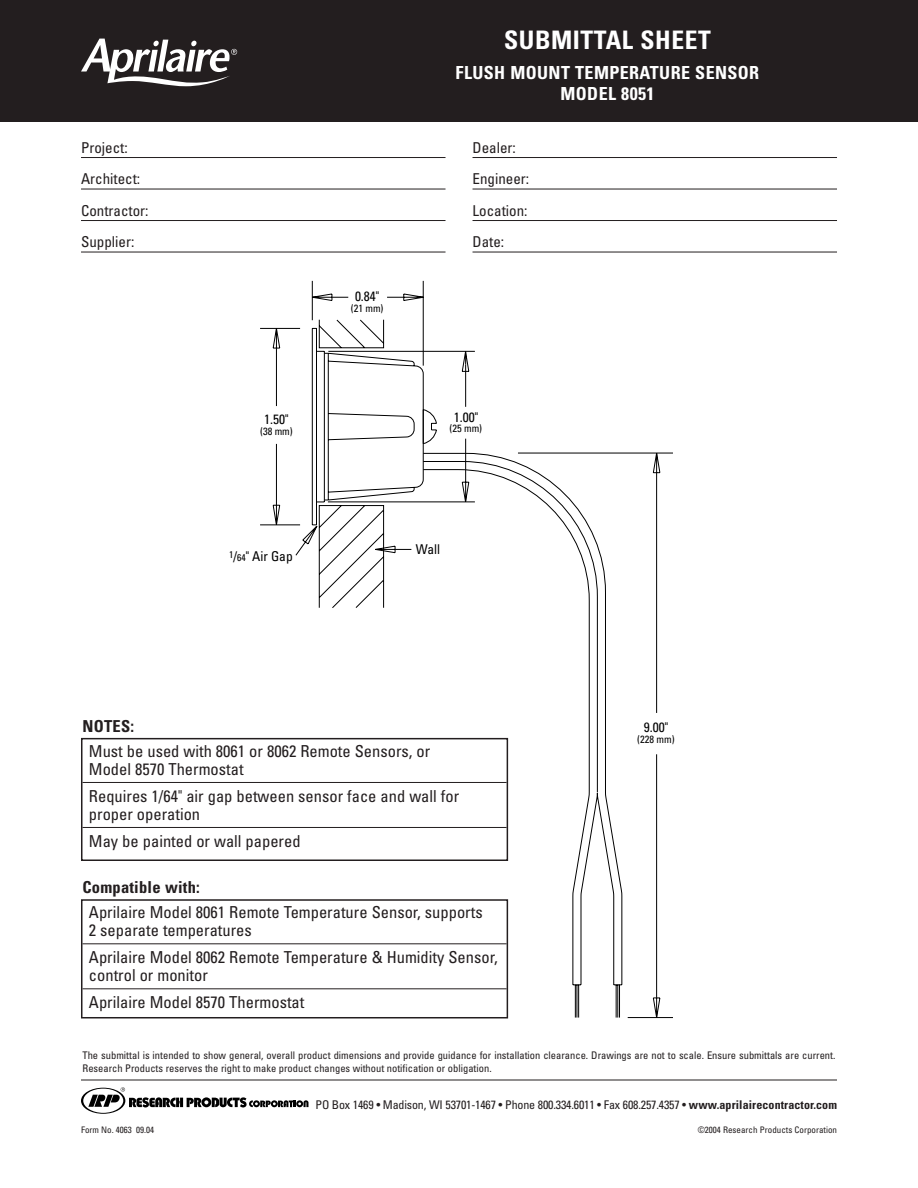
<style>
.page{position:relative;width:918px;height:1188px;background:#fff}
.page>*{position:absolute;margin:0;border:0;box-sizing:border-box;transform-origin:0 0}
.t1{font:700 condensed 25.5px "Univers";letter-spacing:.02em;color:#fff}
.t2{font:700 condensed 18px/21px "Univers";letter-spacing:.02em;color:#fff;text-align:center}
.t3{font:condensed 16.5px/18px "Univers";color:#231e1f}
.t4{font:700 condensed 16.5px "Univers";letter-spacing:.015em;color:#231e1f}
.t5{font:condensed 15px/31.5px "Univers";color:#231e1f}
.t6{font:condensed 13.5px "Univers";color:#000}
.t7{font:condensed 12px "Univers";letter-spacing:-.015em;color:#231e1f}
.t8{font:condensed 10.5px/12.6px "Univers";color:#231e1f}
.t9{font:condensed 10.5px "Univers";color:#000}
.t10{font:condensed 9px "Univers";color:#231e1f}
.s1{font-size:9.75px}
.s2{font-weight:700}
</style>
<div class="page">
<div style="left:0;top:0;width:918px;height:122px;background:#231e1f"></div>
<svg style="left:81px;top:39px;width:156px;height:47px"></svg>
<svg style="left:81px;top:1087px;width:227px;height:27px"></svg>
<hr style="left:81px;top:157px;width:365px;height:1px;background:#231e1f">
<hr style="left:81px;top:189px;width:365px;height:1px;background:#231e1f">
<hr style="left:81px;top:220px;width:365px;height:1px;background:#231e1f">
<hr style="left:81px;top:252px;width:365px;height:1px;background:#231e1f">
<hr style="left:473px;top:157px;width:364px;height:1px;background:#231e1f">
<hr style="left:473px;top:189px;width:364px;height:1px;background:#231e1f">
<hr style="left:473px;top:220px;width:364px;height:1px;background:#231e1f">
<hr style="left:473px;top:252px;width:364px;height:1px;background:#231e1f">
<hr style="left:260px;top:328px;width:40px;height:1px;background:#000">
<hr style="left:260px;top:524px;width:40px;height:1px;background:#000">
<hr style="left:312px;top:281px;width:1px;height:39px;background:#000">
<hr style="left:423px;top:281px;width:1px;height:85px;background:#000">
<hr style="left:518px;top:453px;width:155px;height:1px;background:#000">
<hr style="left:628px;top:1017px;width:45px;height:1px;background:#000">
<svg style="left:272px;top:293px;width:389px;height:726px"></svg>
<svg style="left:318px;top:319px;width:152px;height:9px"></svg>
<svg style="left:295px;top:522px;width:17px;height:34px"></svg>
<svg style="left:312px;top:328px;width:311px;height:690px"></svg>
<hr style="left:81px;top:1080px;width:756px;height:1px;background:#231e1f">
<hr style="left:82px;top:943px;width:425px;height:1px;background:#231e1f">
<hr style="left:82px;top:988px;width:425px;height:1px;background:#231e1f">
<div style="left:81px;top:899px;width:427px;height:119px;border:2px solid #231e1f"></div>
<hr style="left:82px;top:782px;width:425px;height:1px;background:#231e1f">
<hr style="left:82px;top:827px;width:425px;height:1px;background:#231e1f">
<div style="left:81px;top:738px;width:427px;height:123px;border:2px solid #231e1f"></div>
<h1 class="t1" style="left:504px;top:31px;width:208px">SUBMITTAL SHEET</h1>
<p class="t2" style="left:456px;top:64px;width:305px">FLUSH MOUNT TEMPERATURE SENSOR<br>MODEL 8051</p>
<p class="t5" style="left:81px;top:133px;width:69px">Project:<br>Architect:<br>Contractor:<br>Supplier:</p>
<p class="t5" style="left:473px;top:133px;width:58px">Dealer:<br>Engineer:<br>Location:<br>Date:</p>
<p class="t4" style="left:83px;top:720px;width:53px">NOTES:</p>
<p class="t6" style="left:264px;top:415px;width:26px">1.50"</p>
<p class="t9" style="left:260px;top:427px;width:34px">(38 mm)</p>
<p class="t6" style="left:229px;top:551px;width:65px"><sup>1</sup>/<span class="s1">64</span>" Air Gap</p>
<p class="t6" style="left:355px;top:292px;width:26px">0.84"</p>
<p class="t9" style="left:351px;top:304px;width:34px">(21 mm)</p>
<p class="t6" style="left:454px;top:412px;width:26px">1.00"</p>
<p class="t9" style="left:450px;top:425px;width:34px">(25 mm)</p>
<p class="t6" style="left:416px;top:544px;width:26px">Wall</p>
<p class="t3" style="left:89px;top:743px;width:343px">Must be used with 8061 or 8062 Remote Sensors, or<br>Model 8570 Thermostat</p>
<p class="t3" style="left:89px;top:788px;width:372px">Requires 1/64" air gap between sensor face and wall for proper operation</p>
<p class="t3" style="left:89px;top:833px;width:213px">May be painted or wall papered</p>
<p class="t4" style="left:83px;top:881px;width:119px">Compatible with:</p>
<p class="t3" style="left:89px;top:905px;width:395px">Aprilaire Model 8061 Remote Temperature Sensor, supports<br>2 separate temperatures</p>
<p class="t3" style="left:89px;top:950px;width:410px">Aprilaire Model 8062 Remote Temperature &amp; Humidity Sensor, control or monitor</p>
<p class="t3" style="left:89px;top:995px;width:217px">Aprilaire Model 8570 Thermostat</p>
<p class="t6" style="left:644px;top:723px;width:26px">9.00"</p>
<p class="t9" style="left:637px;top:735px;width:39px">(228 mm)</p>
<p class="t8" style="left:82px;top:1050px;width:754px">The submittal is intended to show general, overall product dimensions and provide guidance for installation clearance. Drawings are not to scale. Ensure submittals are current.<br>Research Products reserves the right to make product changes without notification or obligation.</p>
<p class="t7" style="left:316px;top:1100px;width:523px">PO Box 1469 • Madison, WI 53701-1467 • Phone 800.334.6011 • Fax 608.257.4357 • <span class="s2">www.aprilairecontractor.com</span></p>
<p class="t10" style="left:81px;top:1126px;width:75px">Form No. 4063 09.04</p>
<p class="t10" style="left:698px;top:1126px;width:141px">©2004 Research Products Corporation</p>
</div>
